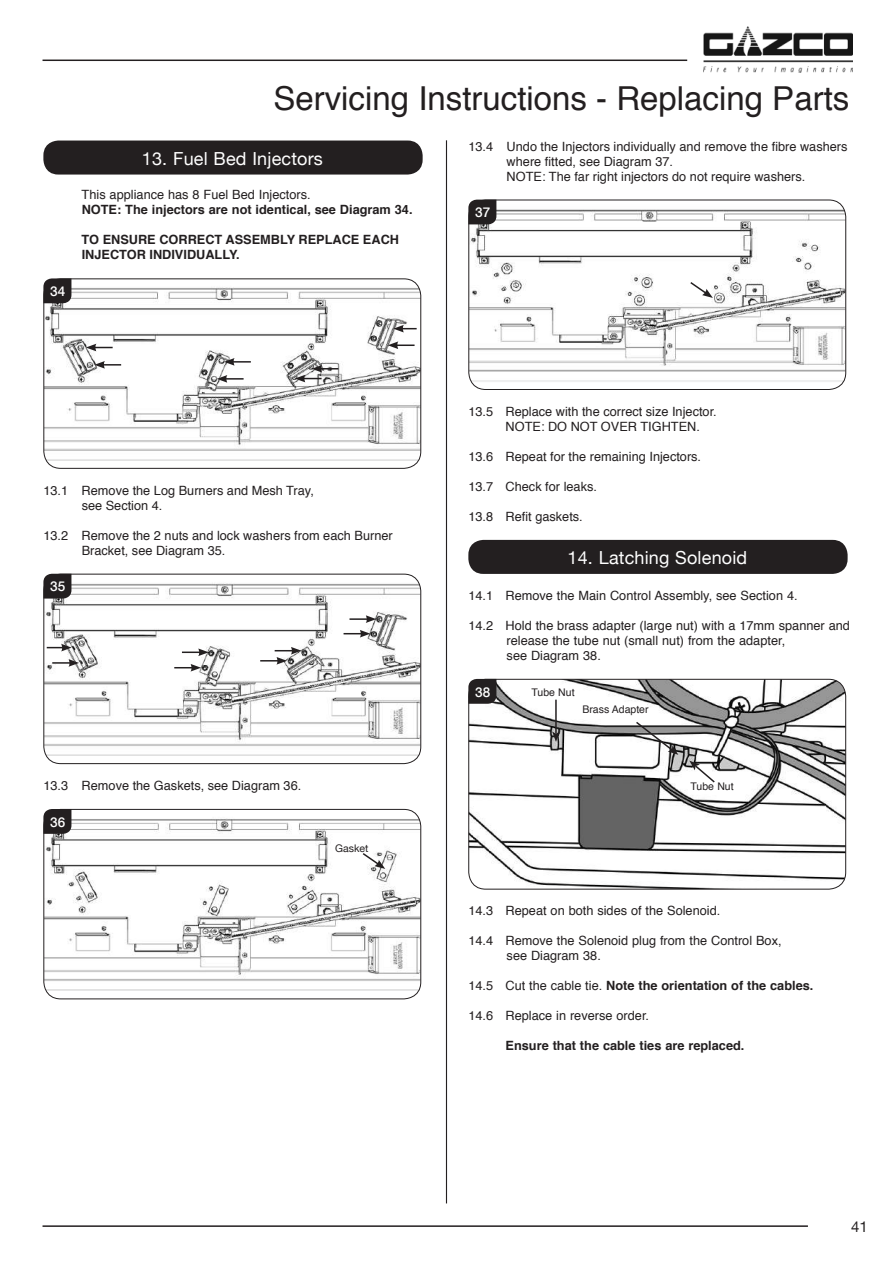
<style>
.page{position:relative;width:893px;height:1263px;background:#fff}
.page>*{position:absolute;margin:0;border:0;box-sizing:border-box;transform-origin:0 0}
.t1{font:33px "Helvetica";color:#231f20}
.t2{font:18px "Helvetica Neue";letter-spacing:.01em;color:#fff}
.t3{font:15px "Helvetica Neue";color:#231f20}
.t4{font:500 13.5px "Helvetica Neue";color:#fff}
.t5{font:12.75px/15px "Helvetica";color:#231f20}
.t6{font:700 12.75px/15px "Helvetica";color:#231f20}
.t7{font:10.5px "Helvetica";color:#231f20}
.t8{font:10.5px "Helvetica Neue";color:#231f20}
.s1{font-weight:400}
</style>
<div class="page">
<hr style="left:43px;top:1225px;width:765px;height:2px;background:#231f20">
<hr style="left:446px;top:140px;width:1px;height:1063px;background:#231f20">
<hr style="left:43px;top:60px;width:644px;height:1px;background:#231f20">
<img style="left:704px;top:27px;width:149px;height:45px">
<div style="left:43px;top:141px;width:380px;height:34px;background:#231f20;border-radius:15px"></div>
<img style="left:45px;top:281px;width:376px;height:185px">
<div style="left:43px;top:278px;width:378px;height:191px;border:1px solid #231f20;border-radius:17px"></div>
<svg style="left:43px;top:278px;width:29px;height:25px"></svg>
<svg style="left:217px;top:375px;width:27px;height:8px"></svg>
<svg style="left:94px;top:361px;width:27px;height:8px"></svg>
<svg style="left:224px;top:358px;width:27px;height:8px"></svg>
<svg style="left:86px;top:344px;width:27px;height:7px"></svg>
<svg style="left:295px;top:365px;width:43px;height:17px"></svg>
<svg style="left:388px;top:341px;width:27px;height:8px"></svg>
<svg style="left:393px;top:325px;width:24px;height:7px"></svg>
<img style="left:45px;top:576px;width:375px;height:185px">
<div style="left:43px;top:574px;width:378px;height:190px;border:1px solid #231f20;border-radius:17px"></div>
<svg style="left:43px;top:574px;width:29px;height:25px"></svg>
<svg style="left:182px;top:648px;width:27px;height:8px"></svg>
<svg style="left:47px;top:644px;width:25px;height:7px"></svg>
<svg style="left:174px;top:664px;width:27px;height:7px"></svg>
<svg style="left:52px;top:659px;width:27px;height:8px"></svg>
<svg style="left:260px;top:647px;width:41px;height:18px"></svg>
<svg style="left:349px;top:615px;width:27px;height:8px"></svg>
<svg style="left:344px;top:630px;width:26px;height:7px"></svg>
<img style="left:44px;top:811px;width:376px;height:186px">
<div style="left:43px;top:809px;width:378px;height:190px;border:1px solid #231f20;border-radius:17px"></div>
<svg style="left:43px;top:809px;width:29px;height:25px"></svg>
<svg style="left:361px;top:851px;width:24px;height:18px"></svg>
<img style="left:470px;top:205px;width:375px;height:180px">
<div style="left:468px;top:200px;width:378px;height:190px;border:1px solid #231f20;border-radius:17px"></div>
<svg style="left:468px;top:200px;width:28px;height:24px"></svg>
<svg style="left:689px;top:281px;width:24px;height:17px"></svg>
<div style="left:468px;top:540px;width:380px;height:34px;background:#231f20;border-radius:15px"></div>
<img style="left:469px;top:679px;width:377px;height:210px">
<div style="left:468px;top:679px;width:378px;height:210px;border:1px solid #231f20;border-radius:17px"></div>
<hr style="left:555px;top:700px;width:2px;height:34px;background:#231f20">
<svg style="left:552px;top:731px;width:8px;height:11px"></svg>
<svg style="left:468px;top:679px;width:28px;height:25px"></svg>
<svg style="left:689px;top:761px;width:27px;height:23px"></svg>
<svg style="left:634px;top:720px;width:44px;height:35px"></svg>
<p class="t4" style="left:50px;top:280px;width:17px">34</p>
<h1 class="t1" style="left:273px;top:73px;width:577px">Servicing Instructions - Replacing Parts</h1>
<p class="t5" style="left:507px;top:139px;width:342px;text-indent:-38px">13.4 Undo the Injectors individually and remove the fibre washers where fitted, see Diagram 37.<br>NOTE: The far right injectors do not require washers.</p>
<p class="t4" style="left:475px;top:202px;width:17px">37</p>
<h2 class="t2" style="left:142px;top:143px;width:182px">13. Fuel Bed Injectors</h2>
<p class="t5" style="left:82px;top:188px;width:230px">This appliance has 8 Fuel Bed Injectors.</p>
<p class="t6" style="left:82px;top:203px;width:332px">NOTE: The injectors are not identical, see Diagram 34.</p>
<p class="t6" style="left:82px;top:233px;width:319px">TO ENSURE CORRECT ASSEMBLY REPLACE EACH<br>INJECTOR INDIVIDUALLY.</p>
<p class="t5" style="left:82px;top:483px;width:234px;text-indent:-38px">13.1 Remove the Log Burners and Mesh Tray, see Section 4.</p>
<p class="t5" style="left:82px;top:528px;width:313px;text-indent:-38px">13.2 Remove the 2 nuts and lock washers from each Burner<br>Bracket, see Diagram 35.</p>
<p class="t4" style="left:50px;top:576px;width:17px">35</p>
<p class="t5" style="left:43px;top:778px;width:259px">13.3 Remove the Gaskets, see Diagram 36.</p>
<p class="t4" style="left:50px;top:811px;width:17px">36</p>
<p class="t8" style="left:335px;top:839px;width:35px">Gasket</p>
<p class="t5" style="left:506px;top:404px;width:213px;text-indent:-37px">13.5 Replace with the correct size Injector.<br>NOTE: DO NOT OVER TIGHTEN.</p>
<p class="t5" style="left:468px;top:449px;width:234px">13.6 Repeat for the remaining Injectors.</p>
<p class="t5" style="left:468px;top:479px;width:130px">13.7 Check for leaks.</p>
<p class="t5" style="left:468px;top:509px;width:116px">13.8 Refit gaskets.</p>
<h2 class="t2" style="left:568px;top:542px;width:181px">14. Latching Solenoid</h2>
<p class="t5" style="left:468px;top:588px;width:331px">14.1 Remove the Main Control Assembly, see Section 4.</p>
<p class="t5" style="left:507px;top:618px;width:345px;text-indent:-38px">14.2 Hold the brass adapter (large nut) with a 17mm spanner and release the tube nut (small nut) from the adapter,<br>see Diagram 38.</p>
<p class="t4" style="left:475px;top:681px;width:17px">38</p>
<p class="t7" style="left:582px;top:701px;width:68px">Brass Adapter</p>
<p class="t7" style="left:532px;top:684px;width:45px">Tube Nut</p>
<p class="t7" style="left:691px;top:778px;width:45px">Tube Nut</p>
<p class="t5" style="left:468px;top:904px;width:253px">14.3 Repeat on both sides of the Solenoid.</p>
<p class="t5" style="left:507px;top:934px;width:276px;text-indent:-38px">14.4 Remove the Solenoid plug from the Control Box, see Diagram 38.</p>
<p class="t6" style="left:468px;top:979px;width:347px"><span class="s1">14.5 Cut the cable tie.</span> Note the orientation of the cables.</p>
<p class="t5" style="left:468px;top:1009px;width:182px">14.6 Replace in reverse order.</p>
<p class="t6" style="left:506px;top:1039px;width:240px">Ensure that the cable ties are replaced.</p>
<p class="t3" style="left:851px;top:1214px;width:18px">41</p>
</div>
